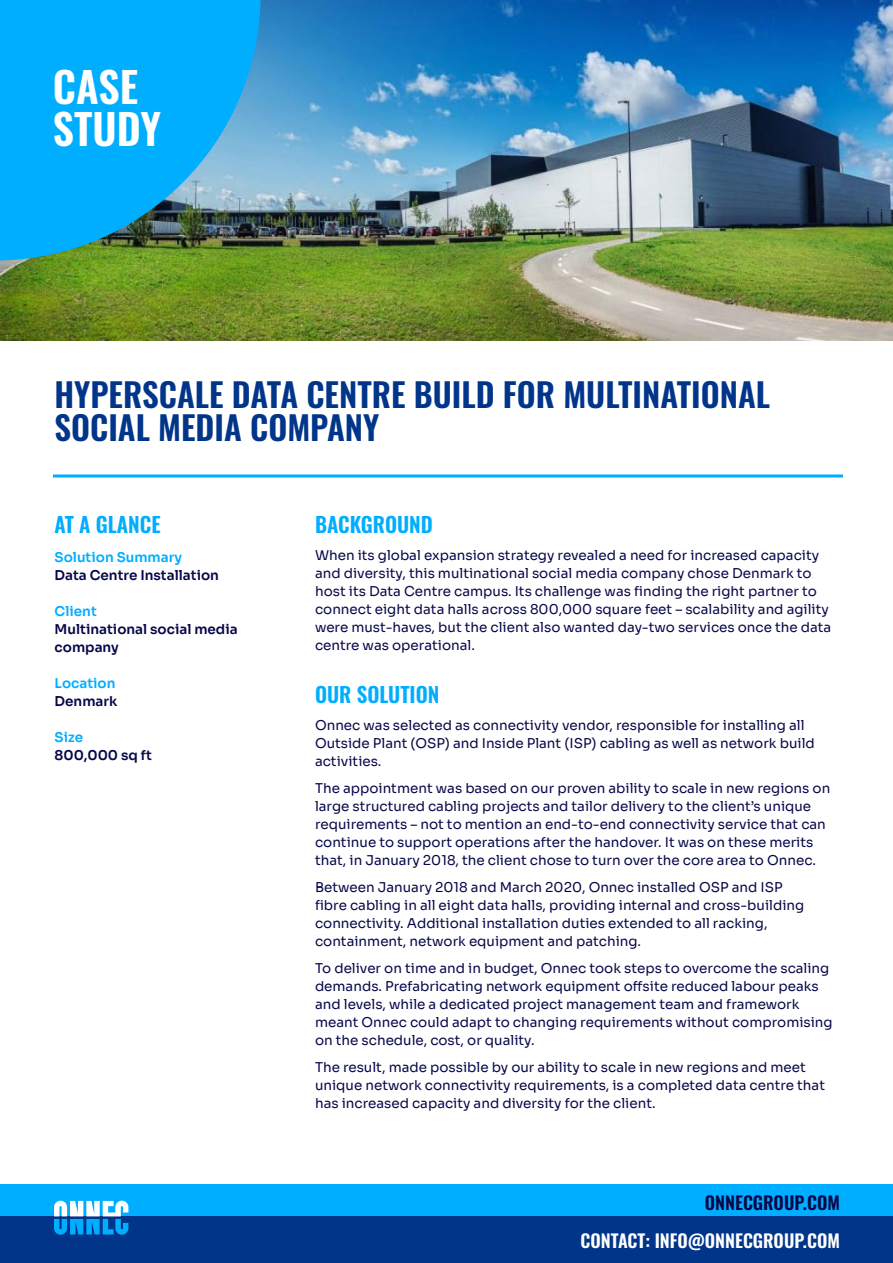
<style>
.page{position:relative;width:893px;height:1263px;background:#fff}
.page>*{position:absolute;margin:0;border:0;box-sizing:border-box;transform-origin:0 0}
.t1{font:600 42px/42px "Oswald";color:#fff}
.t2{font:600 33px/33px "Oswald";color:#00358a}
.t3{font:600 21px "Oswald";color:#00adff}
.t4{font:600 18px "Oswald";color:#fff}
.t5{font:600 18px "Oswald";color:#070749}
.t6{font:13.5px/18px "Sora";color:#070749}
.t7{font:13.5px "Sora";color:#00adff}
</style>
<div class="page">
<div style="left:0;top:1216px;width:893px;height:47px;background:#00358a"></div>
<div style="left:0;top:1184px;width:893px;height:32px;background:#00aeff"></div>
<svg style="left:54px;top:1201px;width:74px;height:34px"></svg>
<img style="left:0;top:0;width:893px;height:340px">
<svg style="left:0;top:0;width:260px;height:260px;background:#16a6e3"></svg>
<hr style="left:53px;top:474px;width:790px;height:3px;background:#00aeff">
<h1 class="t1" style="left:53px;top:62px;width:109px">CASE<br>STUDY</h1>
<h2 class="t2" style="left:54px;top:375px;width:717px">HYPERSCALE DATA CENTRE BUILD FOR MULTINATIONAL<br>SOCIAL MEDIA COMPANY</h2>
<h3 class="t3" style="left:54px;top:506px;width:108px">AT A GLANCE</h3>
<p class="t7" style="left:55px;top:546px;width:129px">Solution Summary</p>
<p class="t6" style="left:55px;top:565px;width:166px">Data Centre Installation</p>
<p class="t7" style="left:55px;top:600px;width:44px">Client</p>
<p class="t6" style="left:55px;top:619px;width:185px">Multinational social media company</p>
<p class="t7" style="left:55px;top:672px;width:62px">Location</p>
<p class="t6" style="left:55px;top:691px;width:64px">Denmark</p>
<p class="t7" style="left:55px;top:726px;width:30px">Size</p>
<p class="t6" style="left:55px;top:745px;width:99px">800,000 sq ft</p>
<h3 class="t3" style="left:315px;top:506px;width:119px">BACKGROUND</h3>
<p class="t6" style="left:315px;top:545px;width:518px">When its global expansion strategy revealed a need for increased capacity and diversity, this multinational social media company chose Denmark to host its Data Centre campus. Its challenge was finding the right partner to connect eight data halls across 800,000 square feet – scalability and agility were must-haves, but the client also wanted day-two services once the data centre was operational.</p>
<h3 class="t3" style="left:315px;top:676px;width:126px">OUR SOLUTION</h3>
<p class="t6" style="left:315px;top:715px;width:501px">Onnec was selected as connectivity vendor, responsible for installing all<br>Outside Plant (OSP) and Inside Plant (ISP) cabling as well as network build activities.</p>
<p class="t6" style="left:315px;top:778px;width:517px">The appointment was based on our proven ability to scale in new regions on large structured cabling projects and tailor delivery to the client’s unique requirements – not to mention an end-to-end connectivity service that can continue to support operations after the handover. It was on these merits that, in January 2018, the client chose to turn over the core area to Onnec.</p>
<p class="t6" style="left:315px;top:877px;width:491px">Between January 2018 and March 2020, Onnec installed OSP and ISP fibre cabling in all eight data halls, providing internal and cross-building connectivity. Additional installation duties extended to all racking, containment, network equipment and patching.</p>
<p class="t6" style="left:315px;top:958px;width:519px">To deliver on time and in budget, Onnec took steps to overcome the scaling demands. Prefabricating network equipment offsite reduced labour peaks and levels, while a dedicated project management team and framework meant Onnec could adapt to changing requirements without compromising on the schedule, cost, or quality.</p>
<p class="t6" style="left:315px;top:1057px;width:512px">The result, made possible by our ability to scale in new regions and meet unique network connectivity requirements, is a completed data centre that has increased capacity and diversity for the client.</p>
<h3 class="t5" style="left:705px;top:1186px;width:137px">ONNECGROUP.COM</h3>
<h3 class="t4" style="left:580px;top:1225px;width:261px">CONTACT: INFO@ONNECGROUP.COM</h3>
</div>
